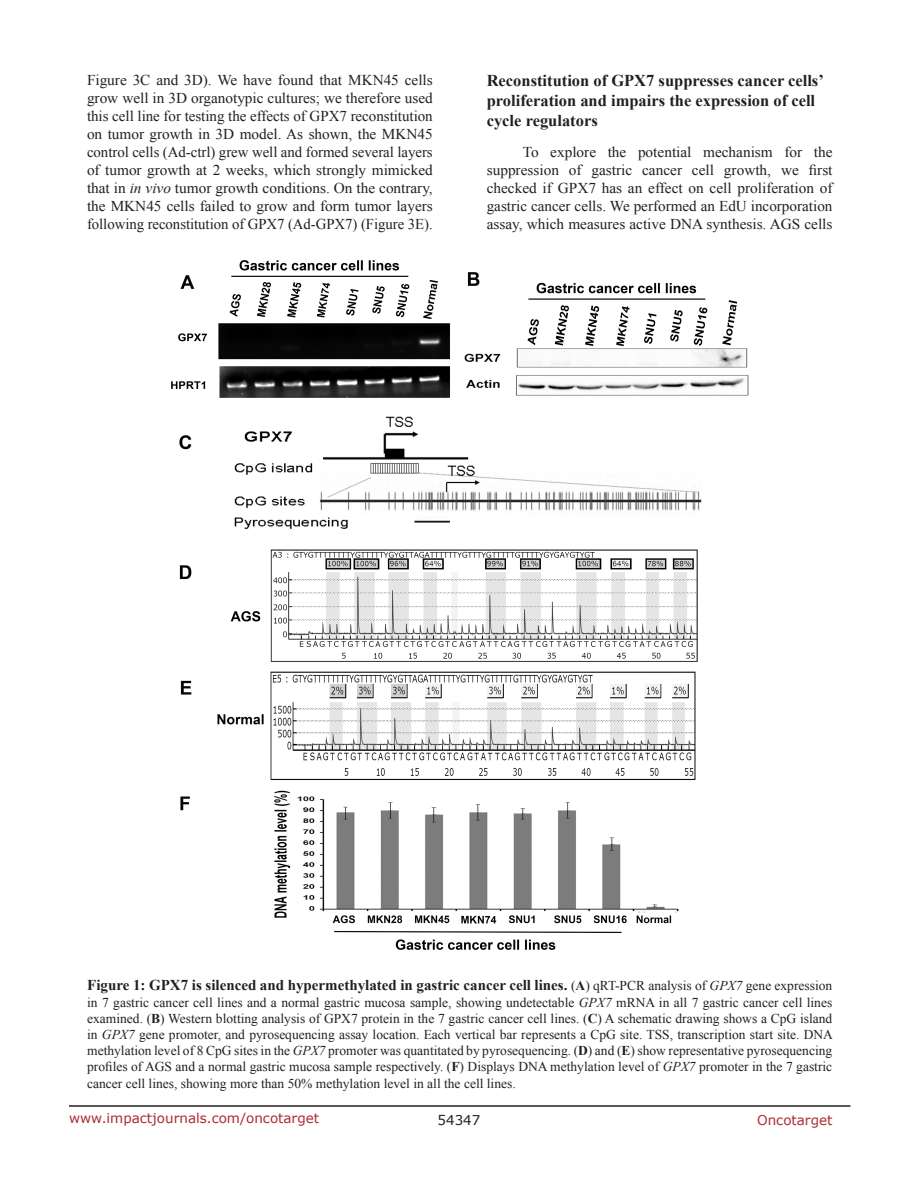
<style>
.page{position:relative;width:918px;height:1188px;background:#fff}
.page>*{position:absolute;margin:0;border:0;box-sizing:border-box;transform-origin:0 0}
.SubHeading_middle{font:700 16.5px/19.8px "Times New Roman";color:#231f20}
.BodyText{font:15px/18px "Times New Roman";color:#231f20;text-align:justify}
.FigureText{font:700 15px "Times New Roman";color:#231f20}
.FigureText-2{font:13.5px/16.2px "Times New Roman";color:#231f20;text-align:justify}
.t1{font:13.5px "Verdana";color:#ac2b31}
.t2{font:13.5px "Verdana";color:#231f20}
.s1{font-style:italic}
.s2{font-weight:400;font-size:13.5px}
.s3{font-size:13.5px}
.s4{font-weight:400;font-style:italic;font-size:13.5px}
.s5{font-weight:700}
</style>
<div class="page">
<hr style="left:69px;top:1105px;width:781px;height:2px;background:#231f20">
<img style="left:171px;top:261px;width:577px;height:688px">
<p class="BodyText" style="left:87px;top:71px;width:347px">Figure 3C and 3D). We have found that MKN45 cells grow well in 3D organotypic cultures; we therefore used this cell line for testing the effects of GPX7 reconstitution on tumor growth in 3D model. As shown, the MKN45 control cells (Ad-ctrl) grew well and formed several layers of tumor growth at 2 weeks, which strongly mimicked that in <span class="s1">in vivo</span> tumor growth conditions. On the contrary, the MKN45 cells failed to grow and form tumor layers following reconstitution of GPX7 (Ad-GPX7) (Figure 3E).</p>
<p class="SubHeading_middle" style="left:487px;top:70px;width:339px">Reconstitution of GPX7 suppresses cancer cells’ proliferation and impairs the expression of cell cycle regulators</p>
<p class="BodyText" style="left:487px;top:143px;width:347px;text-indent:36px">To explore the potential mechanism for the suppression of gastric cancer cell growth, we first checked if GPX7 has an effect on cell proliferation of gastric cancer cells. We performed an EdU incorporation assay, which measures active DNA synthesis. AGS cells</p>
<p class="FigureText" style="left:87px;top:975px;width:747px">Figure 1: GPX7 is silenced and hypermethylated in gastric cancer cell lines. <span class="s2">(</span><span class="s3">A</span><span class="s2">) qRT-PCR analysis of</span> <span class="s4">GPX7</span> <span class="s2">gene expression</span></p>
<p class="FigureText-2" style="left:87px;top:994px;width:747px">in 7 gastric cancer cell lines and a normal gastric mucosa sample, showing undetectable <span class="s1">GPX7</span> mRNA in all 7 gastric cancer cell lines examined. (<span class="s5">B</span>) Western blotting analysis of GPX7 protein in the 7 gastric cancer cell lines. (<span class="s5">C</span>) A schematic drawing shows a CpG island in <span class="s1">GPX7</span> gene promoter, and pyrosequencing assay location. Each vertical bar represents a CpG site. TSS, transcription start site. DNA methylation level of 8 CpG sites in the <span class="s1">GPX7</span> promoter was quantitated by pyrosequencing. (<span class="s5">D</span>) and (<span class="s5">E</span>) show representative pyrosequencing profiles of AGS and a normal gastric mucosa sample respectively. (<span class="s5">F</span>) Displays DNA methylation level of <span class="s1">GPX7</span> promoter in the 7 gastric cancer cell lines, showing more than 50% methylation level in all the cell lines.</p>
<p class="t1" style="left:69px;top:1109px;width:252px">www.impactjournals.com/oncotarget</p>
<p class="t2" style="left:438px;top:1111px;width:44px">54347</p>
<p class="t1" style="left:757px;top:1111px;width:77px">Oncotarget</p>
</div>
